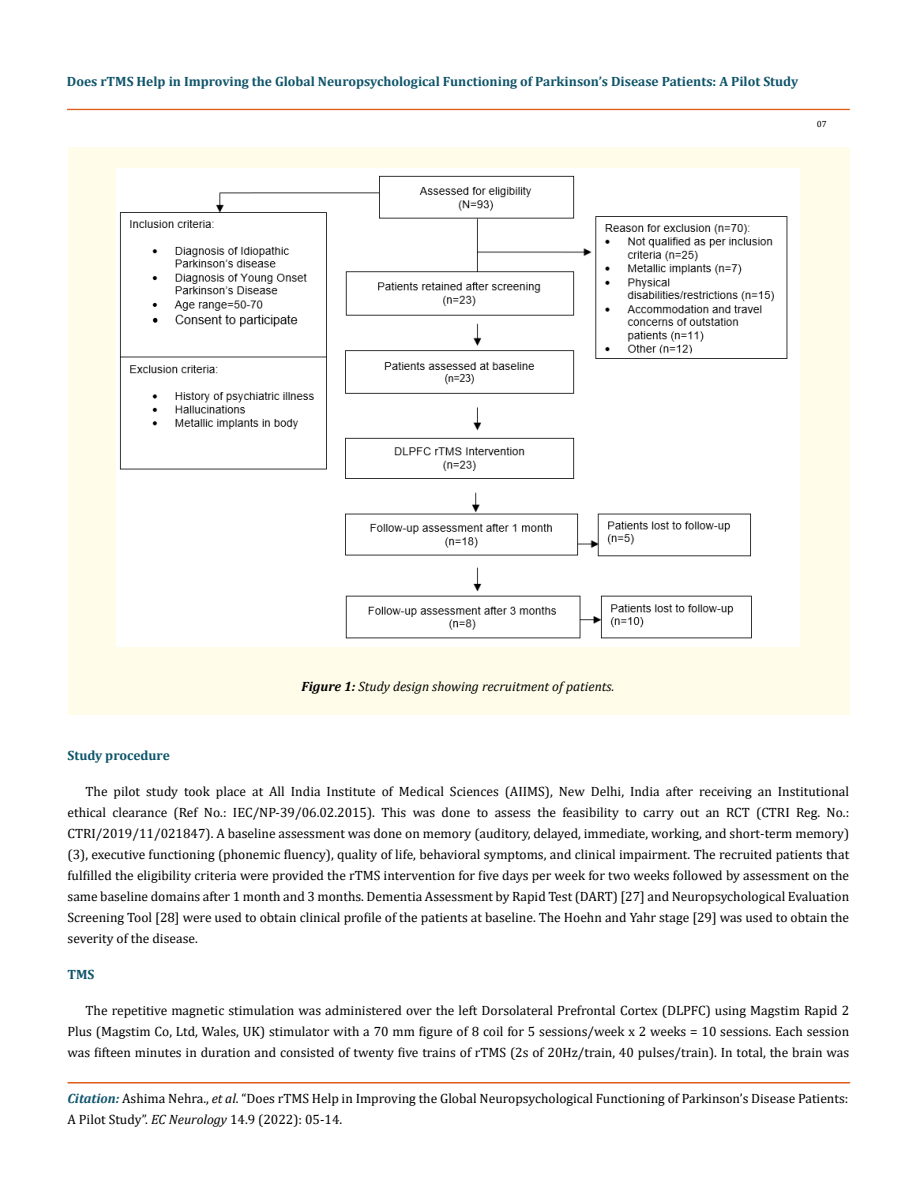
<style>
.page{position:relative;width:917px;height:1190px;background:#fff}
.page>*{position:absolute;margin:0;border:0;box-sizing:border-box;transform-origin:0 0}
.t1{font:13.5px/21px "Cambria";color:#000;text-align:justify}
.t2{font:700 13.5px "Cambria";color:#0e546a}
.t3{font:italic 13.5px "Cambria";color:#000}
.t4{font:9px "Cambria";color:#000}
.s1{font-weight:700}
.s2{font-weight:700;font-style:italic;color:#0e546a}
.s3{font-style:italic}
</style>
<div class="page">
<div style="left:67px;top:109px;width:782px;height:1px;border:1px solid #e05d1a"></div>
<div style="left:68px;top:1082px;width:781px;height:1px;border:1px solid #e05d1a"></div>
<div style="left:68px;top:147px;width:781px;height:567px;background:#fffde9"></div>
<img style="left:117px;top:169px;width:682px;height:478px">
<p class="t2" style="left:67px;top:72px;width:732px">Does rTMS Help in Improving the Global Neuropsychological Functioning of Parkinson’s Disease Patients: A Pilot Study</p>
<p class="t4" style="left:816px;top:118px;width:11px">07</p>
<p class="t3" style="left:301px;top:676px;width:314px"><span class="s1">Figure 1:</span> Study design showing recruitment of patients.</p>
<p class="t2" style="left:68px;top:745px;width:104px">Study procedure</p>
<p class="t1" style="left:68px;top:780px;width:783px;text-indent:18px">The pilot study took place at All India Institute of Medical Sciences (AIIMS), New Delhi, India after receiving an Institutional ethical clearance (Ref No.: IEC/NP-39/06.02.2015). This was done to assess the feasibility to carry out an RCT (CTRI Reg. No.:<br>CTRI/2019/11/021847). A baseline assessment was done on memory (auditory, delayed, immediate, working, and short-term memory) (3), executive functioning (phonemic fluency), quality of life, behavioral symptoms, and clinical impairment. The recruited patients that fulfilled the eligibility criteria were provided the rTMS intervention for five days per week for two weeks followed by assessment on the same baseline domains after 1 month and 3 months. Dementia Assessment by Rapid Test (DART) [27] and Neuropsychological Evaluation Screening Tool [28] were used to obtain clinical profile of the patients at baseline. The Hoehn and Yahr stage [29] was used to obtain the severity of the disease.</p>
<p class="t2" style="left:68px;top:964px;width:28px">TMS</p>
<p class="t1" style="left:68px;top:999px;width:783px;text-indent:18px">The repetitive magnetic stimulation was administered over the left Dorsolateral Prefrontal Cortex (DLPFC) using Magstim Rapid 2<br>Plus (Magstim Co, Ltd, Wales, UK) stimulator with a 70 mm figure of 8 coil for 5 sessions/week x 2 weeks = 10 sessions. Each session was fifteen minutes in duration and consisted of twenty five trains of rTMS (2s of 20Hz/train, 40 pulses/train). In total, the brain was</p>
<p class="t1" style="left:68px;top:1087px;width:782px"><span class="s2">Citation:</span> Ashima Nehra., <span class="s3">et al</span>. “Does rTMS Help in Improving the Global Neuropsychological Functioning of Parkinson’s Disease Patients:<br>A Pilot Study”. <span class="s3">EC Neurology</span> 14.9 (2022): 05-14.</p>
</div>
